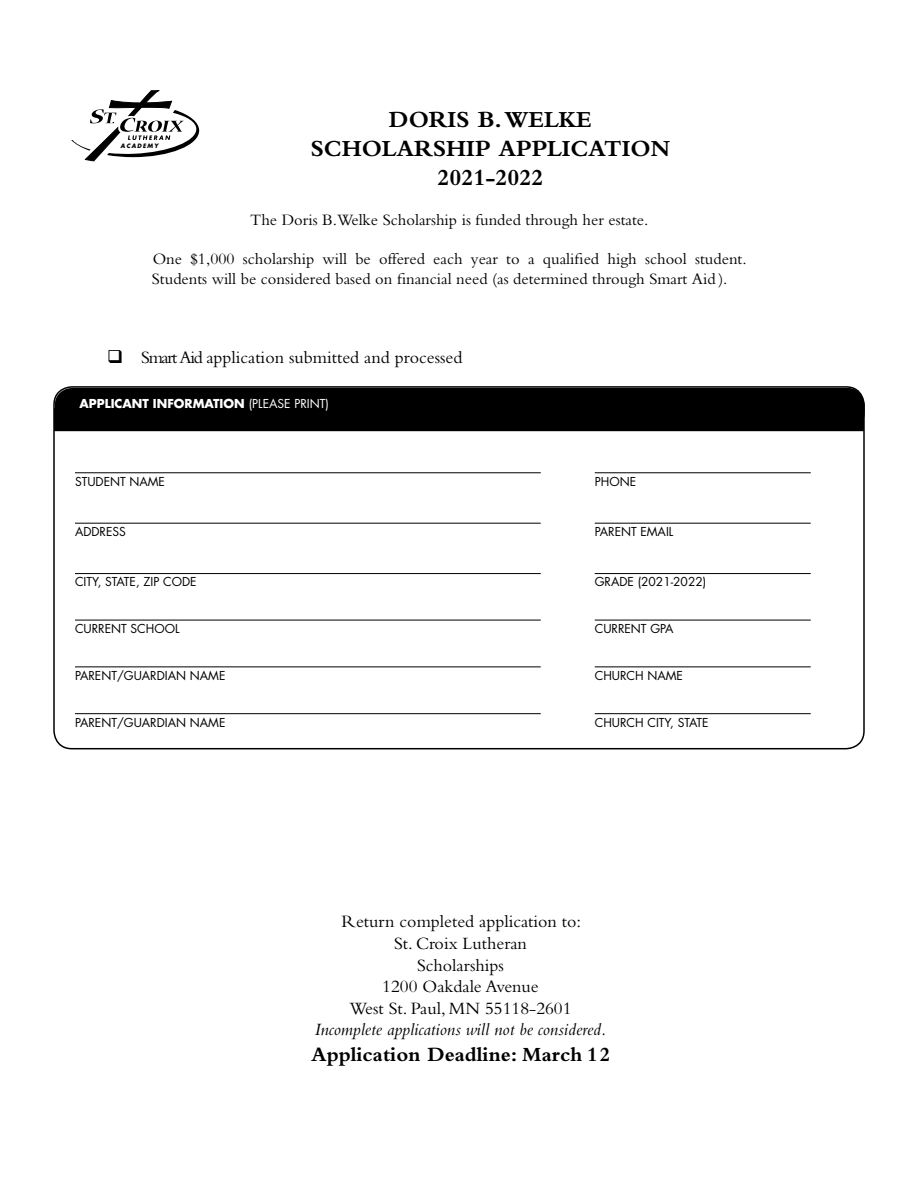
<style>
.page{position:relative;width:918px;height:1188px;background:#fff}
.page>*{position:absolute;margin:0;border:0;box-sizing:border-box;transform-origin:0 0}
.t1{font:700 24px/28.8px "Bembo";color:#000;text-align:center}
.t2{font:700 21px "Bembo";color:#000}
.t3{font:18px/21.6px "Bembo";color:#000;text-align:center}
.t4{font:16.5px/19.8px "Bembo";color:#000}
.t5{font:12px "Futura LT";color:#000}
.t6{font:700 12px "Futura LT";color:#fff}
.t7{font:italic 700 5.85px "Futura LT";letter-spacing:.2em;color:#000}
.s1{font-weight:400}
.s2{font-style:italic}
</style>
<div class="page">
<hr style="left:595px;top:713px;width:216px;height:1px;background:#000">
<hr style="left:75px;top:713px;width:466px;height:1px;background:#000">
<hr style="left:595px;top:667px;width:216px;height:1px;background:#000">
<hr style="left:75px;top:667px;width:466px;height:1px;background:#000">
<hr style="left:595px;top:620px;width:216px;height:1px;background:#000">
<hr style="left:75px;top:620px;width:466px;height:1px;background:#000">
<hr style="left:595px;top:573px;width:216px;height:1px;background:#000">
<hr style="left:75px;top:573px;width:466px;height:1px;background:#000">
<hr style="left:595px;top:523px;width:216px;height:1px;background:#000">
<hr style="left:75px;top:523px;width:466px;height:1px;background:#000">
<hr style="left:595px;top:472px;width:216px;height:1px;background:#000">
<hr style="left:75px;top:472px;width:466px;height:1px;background:#000">
<svg style="left:71px;top:90px;width:128px;height:72px"></svg>
<div style="left:54px;top:408px;width:810px;height:23px;border:2px solid #000"></div>
<div style="left:55px;top:388px;width:810px;height:42px;background:#000;border-radius:18px"></div>
<p class="t7" style="left:121px;top:141px;width:39px">ACADEMY</p>
<h2 class="t1" style="left:310px;top:105px;width:361px">DORIS B.WELKE<br>SCHOLARSHIP APPLICATION<br>2021-2022</h2>
<p class="t4" style="left:250px;top:210px;width:400px">The Doris B.Welke Scholarship is funded through her estate.</p>
<p class="t4" style="left:152px;top:249px;width:596px">One $1,000 scholarship will be offered each year to a qualifed high school student.<br>Students will be considered based on fnancial need (as determined through Smart Aid ).</p>
<p class="t3" style="left:107px;top:346px;width:357px">❑ Smart Aid application submitted and processed</p>
<p class="t6" style="left:80px;top:395px;width:251px">APPLICANT INFORMATION <span class="s1">(PLEASE PRINT)</span></p>
<p class="t5" style="left:75px;top:474px;width:92px">STUDENT NAME</p>
<p class="t5" style="left:595px;top:474px;width:43px">PHONE</p>
<p class="t5" style="left:75px;top:524px;width:52px">ADDRESS</p>
<p class="t5" style="left:595px;top:524px;width:80px">PARENT EMAIL</p>
<p class="t5" style="left:75px;top:574px;width:123px">CITY, STATE, ZIP CODE</p>
<p class="t5" style="left:75px;top:621px;width:106px">CURRENT SCHOOL</p>
<p class="t5" style="left:75px;top:668px;width:152px">PARENT/GUARDIAN NAME</p>
<p class="t5" style="left:75px;top:715px;width:152px">PARENT/GUARDIAN NAME</p>
<p class="t5" style="left:595px;top:574px;width:113px">GRADE (2021-2022)</p>
<p class="t5" style="left:595px;top:621px;width:80px">CURRENT GPA</p>
<p class="t5" style="left:595px;top:668px;width:90px">CHURCH NAME</p>
<p class="t5" style="left:595px;top:715px;width:115px">CHURCH CITY, STATE</p>
<p class="t3" style="left:315px;top:911px;width:293px">Return completed application to:<br>St. Croix Lutheran<br>Scholarships<br>1200 Oakdale Avenue<br>West St. Paul, MN 55118-2601<br><span class="s2">Incomplete applications will not be considered.</span></p>
<p class="t2" style="left:311px;top:1042px;width:300px">Application Deadline: March 12</p>
</div>
